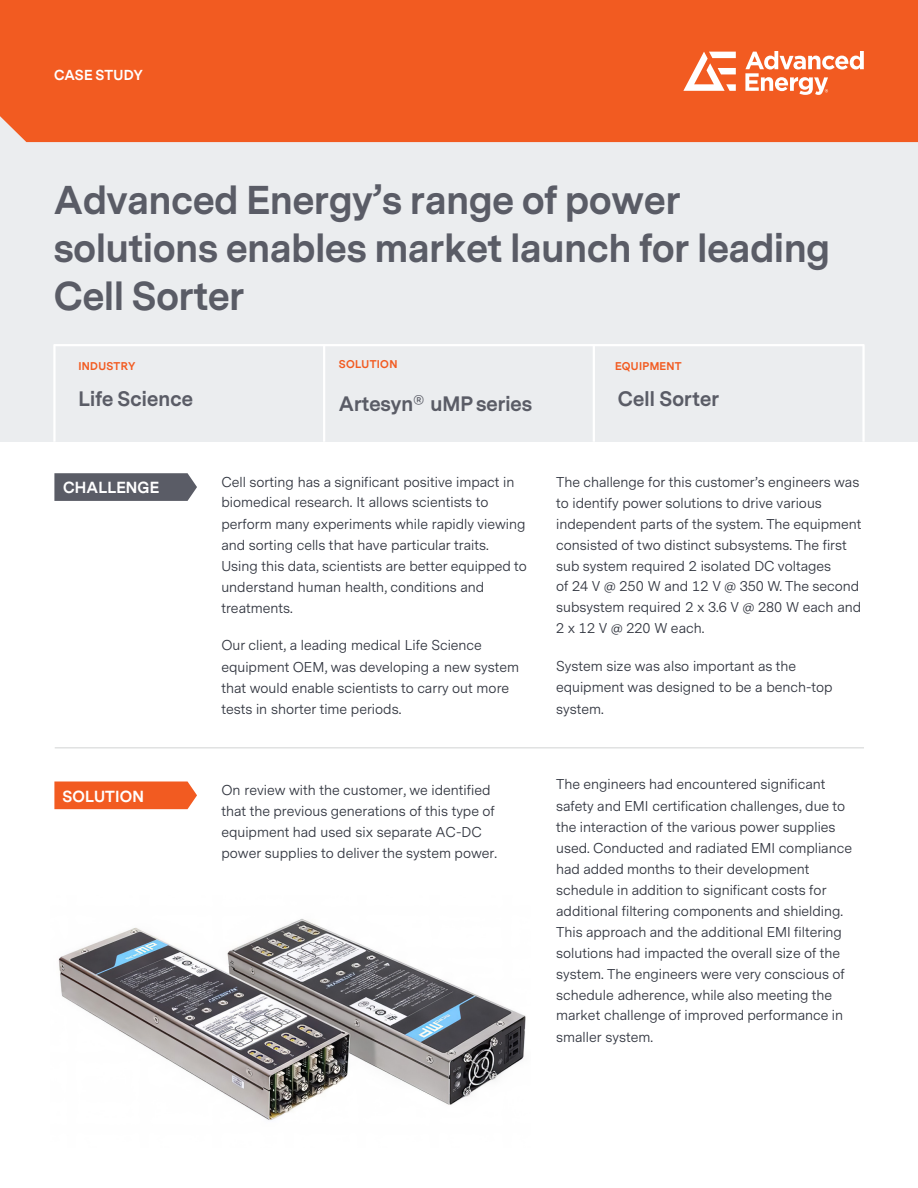
<style>
.page{position:relative;width:918px;height:1188px;background:#fff}
.page>*{position:absolute;margin:0;border:0;box-sizing:border-box;transform-origin:0 0}
.t1{font:700 37.5px/48px "Messina Sans";color:#5a5c66}
.AE__Colored_Subhead{font:700 19.5px "Messina Sans";letter-spacing:.01em;color:#5a5c66}
.Cover_Heading{font:700 15px "Messina Sans";letter-spacing:.01em;color:#fff}
.AE___Page_Body{font:14.25px/21px "Messina Sans";color:#323640}
.Cover_Heading-2{font:700 13.5px "Messina Sans";letter-spacing:.015em;color:#fff}
.AE__Colored_Subhead-2{font:700 10.5px "Messina Sans";letter-spacing:.03em;color:#f25b21}
.Cover_Heading-3{font:700 10.5px "Messina Sans";letter-spacing:.03em;color:#f25b21}
.s1{font-size:21px}
</style>
<div class="page">
<div style="left:0;top:102px;width:918px;height:340px;background:#ebedef"></div>
<div style="left:0;top:0;width:918px;height:142px;background:#f25b21"></div>
<svg style="left:683px;top:52px;width:53px;height:39px"></svg>
<svg style="left:745px;top:51px;width:119px;height:44px"></svg>
<hr style="left:54px;top:344px;width:810px;height:2px;background:#fff">
<hr style="left:53px;top:344px;width:3px;height:98px;background:#fff">
<hr style="left:323px;top:344px;width:2px;height:98px;background:#fff">
<hr style="left:593px;top:344px;width:2px;height:98px;background:#fff">
<hr style="left:862px;top:344px;width:3px;height:98px;background:#fff">
<svg style="left:54px;top:473px;width:143px;height:28px;background:#61636d"></svg>
<div style="left:54px;top:782px;width:143px;height:27px;background:#f25b21"></div>
<hr style="left:55px;top:747px;width:809px;height:1px;background:#d1d3d3">
<img style="left:58px;top:919px;width:468px;height:201px">
<p class="Cover_Heading-2" style="left:54px;top:66px;width:90px">CASE STUDY</p>
<p class="t1" style="left:54px;top:178px;width:778px">Advanced Energy’s range of power solutions enables market launch for leading<br>Cell Sorter</p>
<p class="AE__Colored_Subhead-2" style="left:78px;top:359px;width:59px">INDUSTRY</p>
<p class="AE__Colored_Subhead" style="left:78px;top:385px;width:116px">Life Science</p>
<p class="Cover_Heading" style="left:63px;top:477px;width:98px">CHALLENGE</p>
<p class="Cover_Heading" style="left:63px;top:786px;width:83px">SOLUTION</p>
<p class="AE__Colored_Subhead-2" style="left:339px;top:356px;width:60px">SOLUTION</p>
<p class="AE__Colored_Subhead" style="left:339px;top:390px;width:195px">Artesyn<span class="s1">®</span> uMP series</p>
<p class="Cover_Heading-3" style="left:615px;top:359px;width:68px">EQUIPMENT</p>
<p class="AE__Colored_Subhead" style="left:618px;top:385px;width:103px">Cell Sorter</p>
<p class="AE___Page_Body" style="left:221px;top:472px;width:294px;line-height:20.1px">Cell sorting has a significant positive impact in biomedical research. It allows scientists to</p>
<p class="AE___Page_Body" style="left:221px;top:514px;width:307px">perform many experiments while rapidly viewing and sorting cells that have particular traits.<br>Using this data, scientists are better equipped to understand human health, conditions and treatments.</p>
<p class="AE___Page_Body" style="left:221px;top:635px;width:299px">Our client, a leading medical Life Science equipment OEM, was developing a new system that would enable scientists to carry out more tests in shorter time periods.</p>
<p class="AE___Page_Body" style="left:556px;top:472px;width:307px">The challenge for this customer’s engineers was to identify power solutions to drive various independent parts of the system. The equipment consisted of two distinct subsystems. The first sub system required 2 isolated DC voltages<br>of 24 V @ 250 W and 12 V @ 350 W. The second subsystem required 2 x 3.6 V @ 280 W each and 2 x 12 V @ 220 W each.</p>
<p class="AE___Page_Body" style="left:556px;top:656px;width:278px;line-height:21.5px">System size was also important as the equipment was designed to be a bench-top system.</p>
<p class="AE___Page_Body" style="left:221px;top:780px;width:277px">On review with the customer, we identified that the previous generations of this type of equipment had used six separate AC-DC power supplies to deliver the system power.</p>
<p class="AE___Page_Body" style="left:556px;top:774px;width:297px">The engineers had encountered significant safety and EMI certification challenges, due to the interaction of the various power supplies used. Conducted and radiated EMI compliance had added months to their development schedule in addition to significant costs for additional filtering components and shielding.<br>This approach and the additional EMI filtering solutions had impacted the overall size of the system. The engineers were very conscious of schedule adherence, while also meeting the market challenge of improved performance in</p>
<p class="AE___Page_Body" style="left:556px;top:1027px;width:99px">smaller system.</p>
</div>
